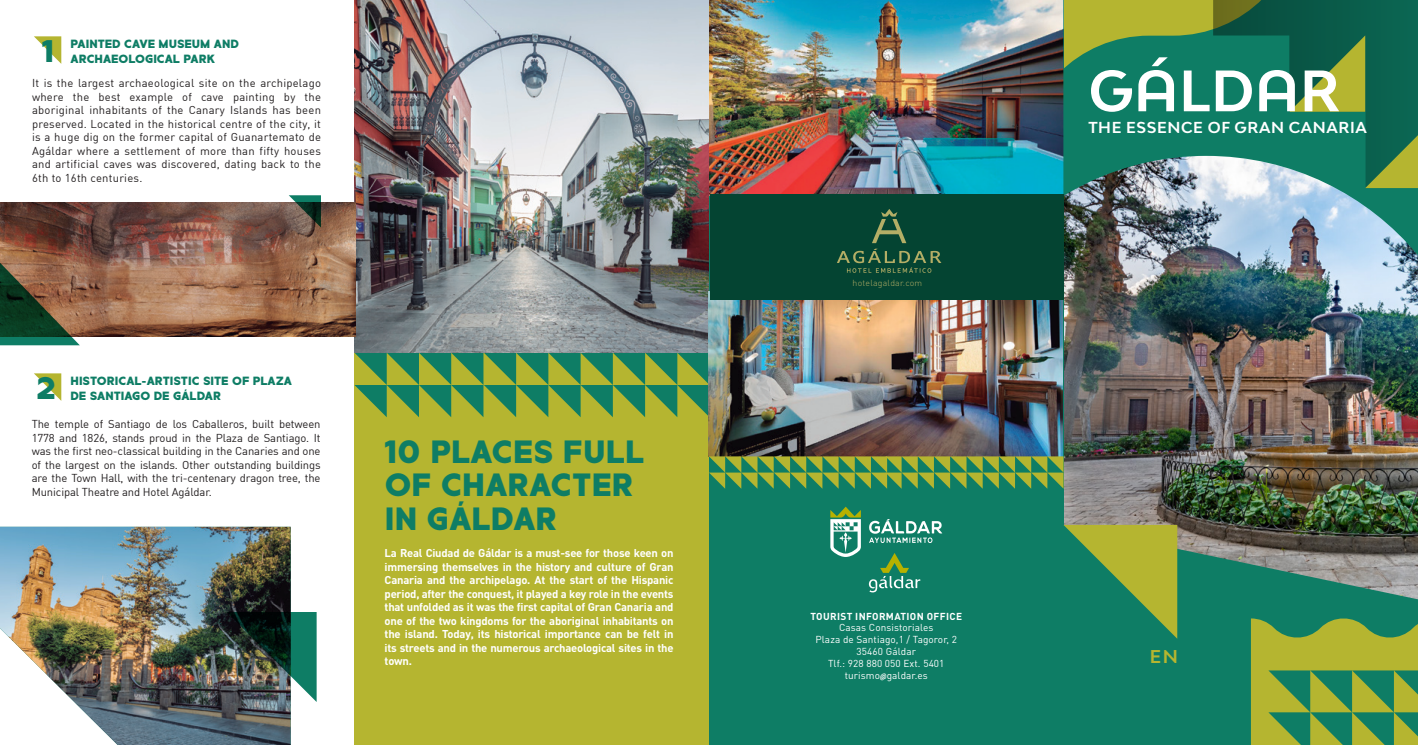
<style>
.page{position:relative;width:1418px;height:745px;background:#fff}
.page>*{position:absolute;margin:0;border:0;box-sizing:border-box;transform-origin:0 0}
.t1{font:700 55px "Bw Modelica SS01";letter-spacing:.01em;color:#fff}
.t2{font:800 33.75px/33.8px "Metrisch";letter-spacing:.005em;color:#0e7d65}
.t3{font:800 32.75px "Metrisch";color:#0e7d65}
.t4{font:700 17.5px "Bw Modelica";color:#b5b530}
.t5{font:700 15px "Bw Modelica";letter-spacing:.04em;color:#fff}
.t6{font:800 12.5px/15px "Metrisch";color:#0e7d65}
.t7{font:11.25px/13.5px "DIN";letter-spacing:-.01em;color:#231f20;text-align:justify}
.t8{font:700 11.25px/13.5px "DIN";letter-spacing:-.02em;color:#fff;text-align:justify}
.t9{font:10px/12px "DIN Pro";letter-spacing:.01em;color:#fff;text-align:center}
.t10{font:700 10px "DIN Pro";letter-spacing:.035em;color:#fff}
.t11{font:300 8.75px "DIN Pro";letter-spacing:.025em;color:#b4ae66}
.s1{font-family:"Tekton Pro";font-weight:700;font-stretch:condensed}
</style>
<div class="page">
<img style="left:1063px;top:15px;width:354px;height:729px">
<svg style="left:1213px;top:0;width:204px;height:264px;background:#488f87"></svg>
<svg style="left:1250px;top:615px;width:167px;height:129px;background:#769f43"></svg>
<svg style="left:1289px;top:35px;width:76px;height:77px;background:#5d853b"></svg>
<svg style="left:1365px;top:135px;width:52px;height:53px;background:#5d8a40"></svg>
<div style="left:690px;top:0;width:373px;height:744px;background:#0e7d65"></div>
<svg style="left:1063px;top:524px;width:114px;height:114px;background:#60984b"></svg>
<div style="left:354px;top:352px;width:355px;height:392px;background:#b5b530"></div>
<svg style="left:354px;top:352px;width:355px;height:65px"></svg>
<img style="left:354px;top:0;width:355px;height:352px">
<svg style="left:34px;top:36px;width:27px;height:28px"></svg>
<svg style="left:34px;top:373px;width:27px;height:27px"></svg>
<svg style="left:291px;top:612px;width:25px;height:89px;background:#2e8e79"></svg>
<img style="left:0;top:526px;width:291px;height:218px">
<img style="left:0;top:203px;width:355px;height:133px">
<svg style="left:0;top:245px;width:80px;height:100px;background:#605a3f"></svg>
<svg style="left:289px;top:195px;width:32px;height:32px"></svg>
<img style="left:709px;top:0;width:354px;height:194px">
<img style="left:709px;top:299px;width:353px;height:157px">
<div style="left:709px;top:194px;width:354px;height:105px;background:#044432"></div>
<svg style="left:837px;top:209px;width:104px;height:64px"></svg>
<svg style="left:709px;top:456px;width:354px;height:32px"></svg>
<svg style="left:830px;top:506px;width:30px;height:50px"></svg>
<svg style="left:869px;top:519px;width:73px;height:23px"></svg>
<svg style="left:868px;top:553px;width:52px;height:39px"></svg>
<h3 class="t3" style="left:42px;top:32px;width:15px">1</h3>
<p class="t6" style="left:70px;top:37px;width:170px">PAINTED CAVE MUSEUM AND<br>ARCHAEOLOGICAL PARK</p>
<p class="t7" style="left:32px;top:76px;width:290px">It is the largest archaeological site on the archipelago where the best example of cave painting by the aboriginal inhabitants of the Canary Islands has been preserved. Located in the historical centre of the city, it is a huge dig on the former capital of Guanartemato de Agáldar where a settlement of more than fifty houses and artificial caves was discovered, dating back to the 6th to 16th centuries.</p>
<h3 class="t3" style="left:37px;top:369px;width:21px">2</h3>
<p class="t6" style="left:70px;top:374px;width:223px">HISTORICAL-ARTISTIC SITE OF PLAZA<br>DE SANTIAGO DE GÁLDAR</p>
<p class="t7" style="left:32px;top:417px;width:290px">The temple of Santiago de los Caballeros, built between 1778 and 1826, stands proud in the Plaza de Santiago. It was the first neo-classical building in the Canaries and one of the largest on the islands. Other outstanding buildings are the Town Hall, with the tri-centenary dragon tree, the Municipal Theatre and Hotel Agáldar.</p>
<h2 class="t2" style="left:384px;top:435px;width:261px">10 PLACES FULL<br>OF CHARACTER<br>IN GÁLDAR</h2>
<p class="t8" style="left:384px;top:545px;width:290px">La Real Ciudad de Gáldar is a must-see for those keen on immersing themselves in the history and culture of Gran Canaria and the archipelago. At the start of the Hispanic period, after the conquest, it played a key role in the events that unfolded as it was the first capital of Gran Canaria and one of the two kingdoms for the aboriginal inhabitants on the island. Today, its historical importance can be felt in its streets and in the numerous archaeological sites in the town.</p>
<p class="t11" style="left:852px;top:276px;width:71px">hotelagaldar.com</p>
<h1 class="t1" style="left:1088px;top:55px;width:253px">GÁLDAR</h1>
<h3 class="t5" style="left:1088px;top:117px;width:280px">THE ESSENCE OF GRAN CANARIA</h3>
<p class="t10" style="left:810px;top:608px;width:153px">TOURIST INFORMATION OFFICE</p>
<p class="t9" style="left:815px;top:620px;width:143px">Casas Consistoriales<br>Plaza de Santiago,1 / Tagoror, 2<br>35460 Gáldar<br>Tlf.: 928 880 050 Ext. 5401 turismo<span class="s1">@</span>galdar.es</p>
<h3 class="t4" style="left:1149px;top:645px;width:30px">EN</h3>
</div>
